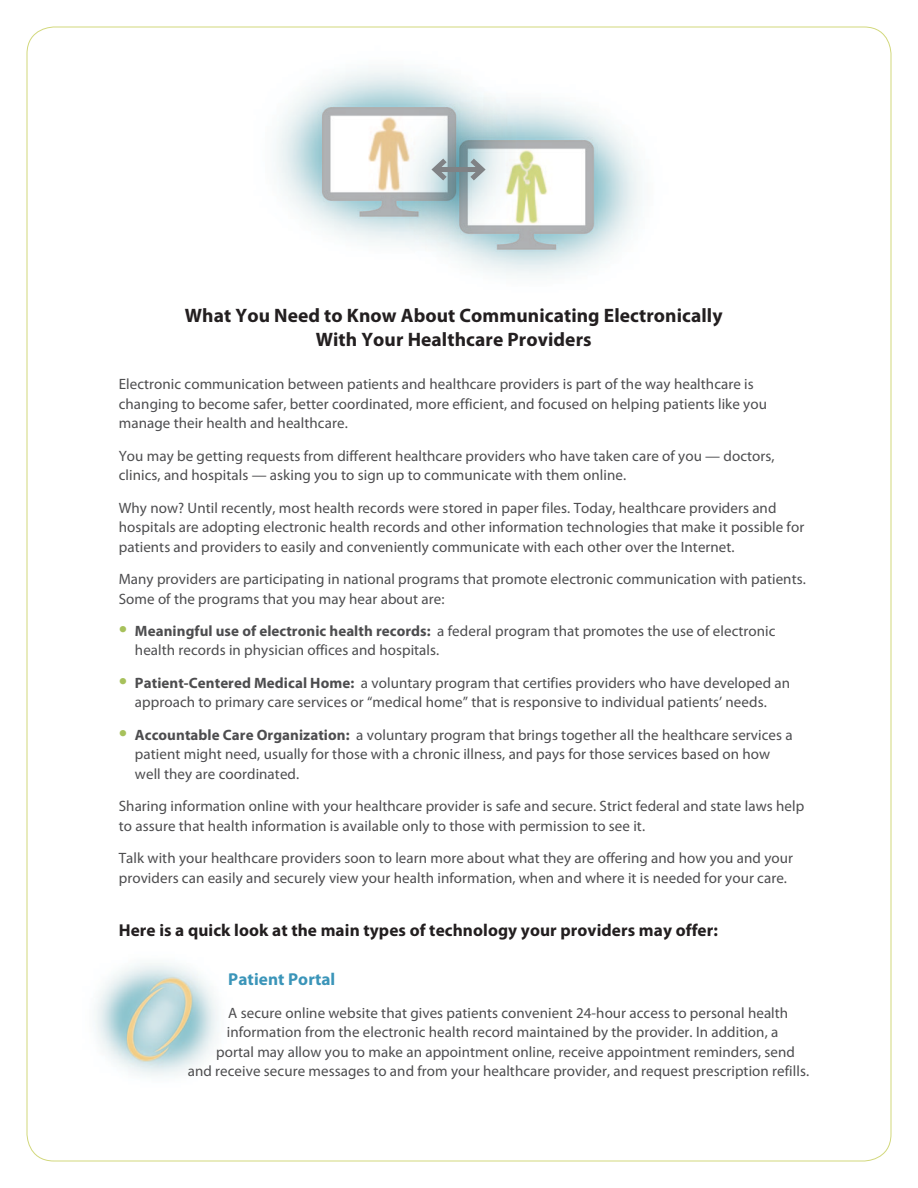
<style>
.page{position:relative;width:918px;height:1188px;background:#fff}
.page>*{position:absolute;margin:0;border:0;box-sizing:border-box;transform-origin:0 0}
.t1{font:700 19.5px/24px "Myriad Pro";letter-spacing:.005em;color:#231f20;text-align:center}
.t2{font:700 17.25px "Myriad Pro";letter-spacing:.005em;color:#231f20}
.t3{font:700 17.25px "Myriad Pro";letter-spacing:.005em;color:#3b95b9}
.t4{font:15px/19.5px "Myriad Pro";letter-spacing:.005em;color:#4d4d4f}
.s1{font-size:30px;color:#a7c15b}
.s2{font-weight:700}
</style>
<div class="page">
<img style="left:275px;top:70px;width:105px;height:172px">
<img style="left:380px;top:70px;width:262px;height:206px">
<div style="left:435px;top:167px;width:47px;height:5px;background:#808285"></div>
<svg style="left:428px;top:153px;width:24px;height:33px"></svg>
<svg style="left:465px;top:153px;width:24px;height:33px"></svg>
<img style="left:94px;top:963px;width:125px;height:113px">
<p class="t1" style="left:185px;top:302px;width:539px">What You Need to Know About Communicating Electronically<br>With Your Healthcare Providers</p>
<p class="t4" style="left:119px;top:374px;width:650px">Electronic communication between patients and healthcare providers is part of the way healthcare is changing to become safer, better coordinated, more efficient, and focused on helping patients like you manage their health and healthcare.</p>
<p class="t4" style="left:119px;top:446px;width:657px">You may be getting requests from different healthcare providers who have taken care of you — doctors, clinics, and hospitals — asking you to sign up to communicate with them online.</p>
<p class="t4" style="left:119px;top:498px;width:687px">Why now? Until recently, most health records were stored in paper files. Today, healthcare providers and hospitals are adopting electronic health records and other information technologies that make it possible for patients and providers to easily and conveniently communicate with each other over the Internet.</p>
<p class="t4" style="left:119px;top:569px;width:689px">Many providers are participating in national programs that promote electronic communication with patients.<br>Some of the programs that you may hear about are:</p>
<p class="t4" style="left:135px;top:621px;width:642px;text-indent:-16px"><span class="s1">•</span> <span class="s2">Meaningful use of electronic health records:</span> a federal program that promotes the use of electronic health records in physician offices and hospitals.</p>
<p class="t4" style="left:119px;top:673px;width:673px;text-align:center"><span class="s1">•</span> <span class="s2">Patient-Centered Medical Home:</span> a voluntary program that certifies providers who have developed an approach to primary care services or “medical home” that is responsive to individual patients’ needs.</p>
<p class="t4" style="left:135px;top:725px;width:659px;text-indent:-16px"><span class="s1">•</span> <span class="s2">Accountable Care Organization:</span> a voluntary program that brings together all the healthcare services a patient might need, usually for those with a chronic illness, and pays for those services based on how well they are coordinated.</p>
<p class="t4" style="left:119px;top:796px;width:687px">Sharing information online with your healthcare provider is safe and secure. Strict federal and state laws help to assure that health information is available only to those with permission to see it.</p>
<p class="t4" style="left:119px;top:848px;width:676px">Talk with your healthcare providers soon to learn more about what they are offering and how you and your providers can easily and securely view your health information, when and where it is needed for your care.</p>
<p class="t2" style="left:119px;top:919px;width:601px">Here is a quick look at the main types of technology your providers may offer:</p>
<p class="t3" style="left:228px;top:968px;width:109px">Patient Portal</p>
<p class="t4" style="left:228px;top:1003px;width:561px">A secure online website that gives patients convenient 24-hour access to personal health</p>
<p class="t4" style="left:227px;top:1022px;width:553px">information from the electronic health record maintained by the provider. In addition, a</p>
<p class="t4" style="left:216px;top:1042px;width:580px">portal may allow you to make an appointment online, receive appointment reminders, send</p>
<p class="t4" style="left:188px;top:1061px;width:623px">and receive secure messages to and from your healthcare provider, and request prescription refills.</p>
</div>
